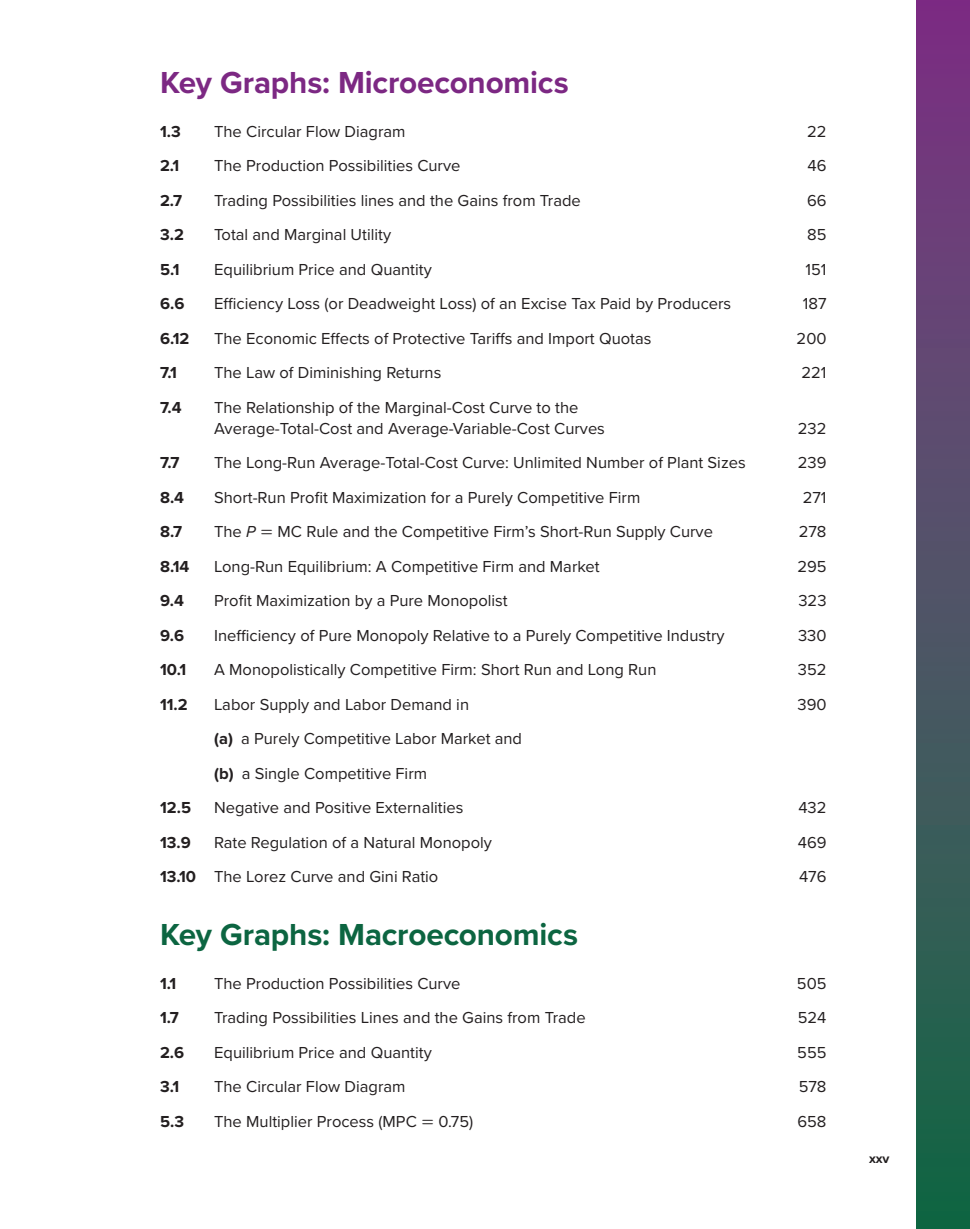
<style>
.page{position:relative;width:970px;height:1229px;background:#fff}
.page>*{position:absolute;margin:0;border:0;box-sizing:border-box;transform-origin:0 0}
.t1{font:700 31.5px "Proxima Nova";letter-spacing:-.005em;color:#7c2883}
.t2{font:700 31.5px "Proxima Nova";letter-spacing:-.005em;color:#0c6541}
.t3{font:16.5px/21px "Proxima Nova";color:#231f20}
.t4{font:700 16.5px "Proxima Nova";color:#231f20}
.t5{font:700 13.5px "Proxima Nova";color:#231f20}
.s1{font-style:italic}
.s2{font-family:"Uni Math 2"}
.s3{font-weight:700}
</style>
<div class="page">
<div style="left:916px;top:1px;width:53px;height:1228px;background:linear-gradient(to bottom,#813486,#156c44)"></div>
<h1 class="t1" style="left:160px;top:64px;width:410px">Key Graphs: Microeconomics</h1>
<p class="t4" style="left:160px;top:121px;width:22px">1.3</p>
<p class="t3" style="left:214px;top:120px;width:193px">The Circular Flow Diagram</p>
<p class="t3" style="left:807px;top:120px;width:21px">22</p>
<p class="t4" style="left:160px;top:156px;width:21px">2.1</p>
<p class="t3" style="left:214px;top:154px;width:248px">The Production Possibilities Curve</p>
<p class="t3" style="left:807px;top:154px;width:20px">46</p>
<p class="t4" style="left:160px;top:190px;width:23px">2.7</p>
<p class="t3" style="left:214px;top:189px;width:368px">Trading Possibilities lines and the Gains from Trade</p>
<p class="t3" style="left:806px;top:189px;width:21px">66</p>
<p class="t4" style="left:160px;top:225px;width:25px">3.2</p>
<p class="t3" style="left:214px;top:223px;width:178px">Total and Marginal Utility</p>
<p class="t3" style="left:807px;top:223px;width:21px">85</p>
<p class="t4" style="left:160px;top:259px;width:21px">5.1</p>
<p class="t3" style="left:214px;top:258px;width:219px">Equilibrium Price and Quantity</p>
<p class="t3" style="left:805px;top:258px;width:22px">151</p>
<p class="t4" style="left:160px;top:294px;width:26px">6.6</p>
<p class="t3" style="left:214px;top:292px;width:518px">Efficiency Loss (or Deadweight Loss) of an Excise Tax Paid by Producers</p>
<p class="t3" style="left:802px;top:292px;width:25px">187</p>
<p class="t4" style="left:160px;top:328px;width:31px">6.12</p>
<p class="t3" style="left:214px;top:327px;width:439px">The Economic Effects of Protective Tariffs and Import Quotas</p>
<p class="t3" style="left:796px;top:327px;width:31px">200</p>
<p class="t4" style="left:160px;top:363px;width:18px">7.1</p>
<p class="t3" style="left:214px;top:361px;width:229px">The Law of Diminishing Returns</p>
<p class="t3" style="left:801px;top:361px;width:26px">221</p>
<p class="t4" style="left:160px;top:397px;width:23px">7.4</p>
<p class="t3" style="left:214px;top:396px;width:392px">The Relationship of the Marginal-Cost Curve to the<br>Average-Total-Cost and Average-Variable-Cost Curves</p>
<p class="t3" style="left:797px;top:417px;width:30px">232</p>
<p class="t4" style="left:160px;top:453px;width:21px">7.7</p>
<p class="t3" style="left:214px;top:452px;width:533px">The Long-Run Average-Total-Cost Curve: Unlimited Number of Plant Sizes</p>
<p class="t3" style="left:797px;top:452px;width:30px">239</p>
<p class="t4" style="left:160px;top:487px;width:26px">8.4</p>
<p class="t3" style="left:214px;top:486px;width:427px">Short-Run Profit Maximization for a Purely Competitive Firm</p>
<p class="t3" style="left:802px;top:486px;width:25px">271</p>
<p class="t4" style="left:160px;top:522px;width:24px">8.7</p>
<p class="t3" style="left:214px;top:521px;width:500px">The <span class="s1">P</span> <span class="s2">=</span> MC Rule and the Competitive Firm’s Short-Run Supply Curve</p>
<p class="t3" style="left:798px;top:521px;width:29px">278</p>
<p class="t4" style="left:160px;top:556px;width:31px">8.14</p>
<p class="t3" style="left:214px;top:555px;width:387px">Long-Run Equilibrium: A Competitive Firm and Market</p>
<p class="t3" style="left:797px;top:555px;width:31px">295</p>
<p class="t4" style="left:160px;top:591px;width:25px">9.4</p>
<p class="t3" style="left:214px;top:590px;width:295px">Profit Maximization by a Pure Monopolist</p>
<p class="t3" style="left:798px;top:590px;width:30px">323</p>
<p class="t4" style="left:160px;top:625px;width:25px">9.6</p>
<p class="t3" style="left:214px;top:624px;width:512px">Inefficiency of Pure Monopoly Relative to a Purely Competitive Industry</p>
<p class="t3" style="left:798px;top:624px;width:30px">330</p>
<p class="t4" style="left:160px;top:660px;width:28px">10.1</p>
<p class="t3" style="left:214px;top:659px;width:444px">A Monopolistically Competitive Firm: Short Run and Long Run</p>
<p class="t3" style="left:797px;top:659px;width:30px">352</p>
<p class="t4" style="left:160px;top:694px;width:29px">11.2</p>
<p class="t3" style="left:214px;top:693px;width:256px">Labor Supply and Labor Demand in</p>
<p class="t3" style="left:797px;top:693px;width:31px">390</p>
<p class="t3" style="left:214px;top:721px;width:309px;line-height:34.5px"><span class="s3">(a)</span> a Purely Competitive Labor Market and <span class="s3">(b)</span> a Single Competitive Firm</p>
<p class="t4" style="left:160px;top:798px;width:32px">12.5</p>
<p class="t3" style="left:214px;top:797px;width:251px">Negative and Positive Externalities</p>
<p class="t3" style="left:798px;top:797px;width:30px">432</p>
<p class="t4" style="left:160px;top:832px;width:32px">13.9</p>
<p class="t3" style="left:214px;top:831px;width:279px">Rate Regulation of a Natural Monopoly</p>
<p class="t3" style="left:797px;top:831px;width:30px">469</p>
<p class="t3" style="left:160px;top:866px;width:280px"><span class="s3">13.10</span> The Lorez Curve and Gini Ratio</p>
<p class="t3" style="left:799px;top:866px;width:29px">476</p>
<h1 class="t2" style="left:160px;top:916px;width:419px">Key Graphs: Macroeconomics</h1>
<p class="t4" style="left:160px;top:973px;width:18px">1.1</p>
<p class="t3" style="left:214px;top:972px;width:248px">The Production Possibilities Curve</p>
<p class="t3" style="left:796px;top:972px;width:31px">505</p>
<p class="t4" style="left:160px;top:1008px;width:20px">1.7</p>
<p class="t3" style="left:214px;top:1006px;width:373px">Trading Possibilities Lines and the Gains from Trade</p>
<p class="t3" style="left:797px;top:1006px;width:30px">524</p>
<p class="t4" style="left:160px;top:1042px;width:26px">2.6</p>
<p class="t3" style="left:214px;top:1041px;width:219px">Equilibrium Price and Quantity</p>
<p class="t3" style="left:797px;top:1041px;width:31px">555</p>
<p class="t4" style="left:160px;top:1077px;width:21px">3.1</p>
<p class="t3" style="left:214px;top:1075px;width:193px">The Circular Flow Diagram</p>
<p class="t3" style="left:798px;top:1075px;width:29px">578</p>
<p class="t4" style="left:160px;top:1111px;width:25px">5.3</p>
<p class="t3" style="left:214px;top:1110px;width:260px">The Multiplier Process (MPC <span class="s2">=</span> 0.75)</p>
<p class="t3" style="left:797px;top:1110px;width:31px">658</p>
<p class="t5" style="left:868px;top:1150px;width:22px">xxv</p>
</div>
